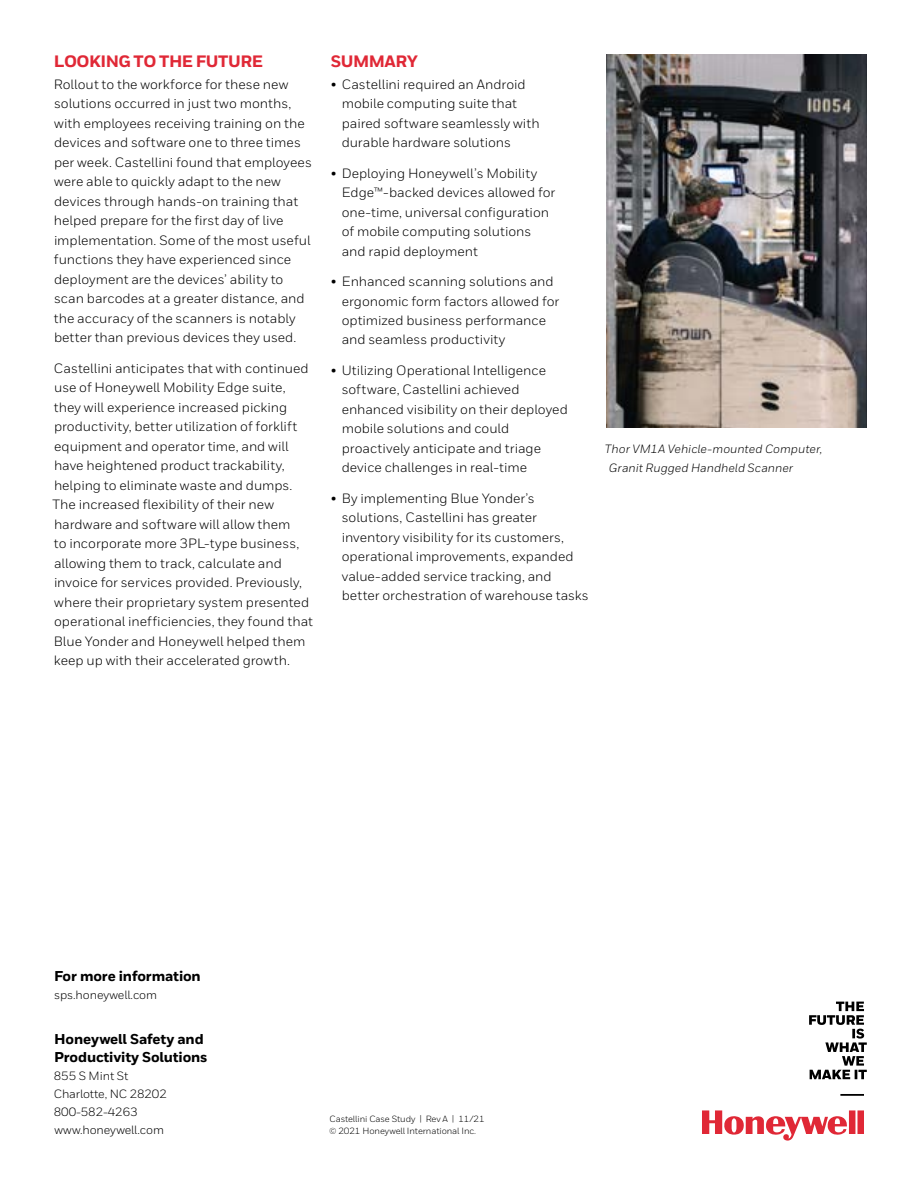
<style>
.page{position:relative;width:918px;height:1188px;background:#fff}
.page>*{position:absolute;margin:0;border:0;box-sizing:border-box;transform-origin:0 0}
.t1{font:800 16.5px "Honeywell Sans";letter-spacing:-.03em;color:#e02836}
.t2{font:800 14.25px/18px "Honeywell Sans";letter-spacing:-.01em;color:#000}
.t3{font:13.5px/19.5px "Honeywell Sans";color:#000}
.t4{font:12px/18px "Honeywell Sans";letter-spacing:-.01em;color:#000}
.t5{font:italic 12px/19.2px "Honeywell Sans";color:#000}
.t6{font:9px/12px "Honeywell Sans";letter-spacing:-.01em;color:#000}
</style>
<div class="page">
<svg style="left:702px;top:1110px;width:162px;height:31px"></svg>
<svg style="left:809px;top:1002px;width:58px;height:94px"></svg>
<img style="left:606px;top:54px;width:261px;height:374px">
<p class="t1" style="left:54px;top:51px;width:211px">LOOKING TO THE FUTURE</p>
<p class="t3" style="left:54px;top:75px;width:260px">Rollout to the workforce for these new solutions occurred in just two months, with employees receiving training on the devices and software one to three times per week. Castellini found that employees were able to quickly adapt to the new devices through hands-on training that helped prepare for the first day of live implementation. Some of the most useful functions they have experienced since deployment are the devices’ ability to scan barcodes at a greater distance, and the accuracy of the scanners is notably better than previous devices they used.</p>
<p class="t3" style="left:52px;top:358px;width:262px">Castellini anticipates that with continued use of Honeywell Mobility Edge suite, they will experience increased picking productivity, better utilization of forklift equipment and operator time, and will have heightened product trackability, helping to eliminate waste and dumps.<br>The increased flexibility of their new hardware and software will allow them<br>to incorporate more 3PL-type business, allowing them to track, calculate and invoice for services provided. Previously, where their proprietary system presented operational inefficiencies, they found that Blue Yonder and Honeywell helped them keep up with their accelerated growth.</p>
<p class="t1" style="left:331px;top:51px;width:89px">SUMMARY</p>
<p class="t3" style="left:342px;top:75px;width:200px;text-indent:-11px">• Castellini required an Android mobile computing suite that paired software seamlessly with durable hardware solutions</p>
<p class="t3" style="left:342px;top:163px;width:215px;text-indent:-11px">• Deploying Honeywell’s Mobility<br>Edge™-backed devices allowed for one-time, universal configuration of mobile computing solutions and rapid deployment</p>
<p class="t3" style="left:342px;top:272px;width:219px;text-indent:-11px">• Enhanced scanning solutions and ergonomic form factors allowed for optimized business performance and seamless productivity</p>
<p class="t3" style="left:342px;top:360px;width:228px;text-indent:-11px">• Utilizing Operational Intelligence software, Castellini achieved enhanced visibility on their deployed mobile solutions and could proactively anticipate and triage device challenges in real-time</p>
<p class="t3" style="left:342px;top:488px;width:249px;text-indent:-11px">• By implementing Blue Yonder’s solutions, Castellini has greater inventory visibility for its customers, operational improvements, expanded value-added service tracking, and better orchestration of warehouse tasks</p>
<p class="t5" style="left:609px;top:439px;width:215px;text-indent:-4px">Thor VM1A Vehicle-mounted Computer,<br>Granit Rugged Handheld Scanner</p>
<p class="t2" style="left:54px;top:968px;width:148px">For more information</p>
<p class="t4" style="left:54px;top:986px;width:104px">sps.honeywell.com</p>
<p class="t2" style="left:54px;top:1031px;width:155px">Honeywell Safety and<br>Productivity Solutions</p>
<p class="t4" style="left:54px;top:1067px;width:115px">855 S Mint St<br>Charlotte, NC 28202<br>800-582-4263 www.honeywell.com</p>
<p class="t6" style="left:329px;top:1113px;width:157px">Castellini Case Study | Rev A | 11/21 © 2021 Honeywell International Inc.</p>
</div>
